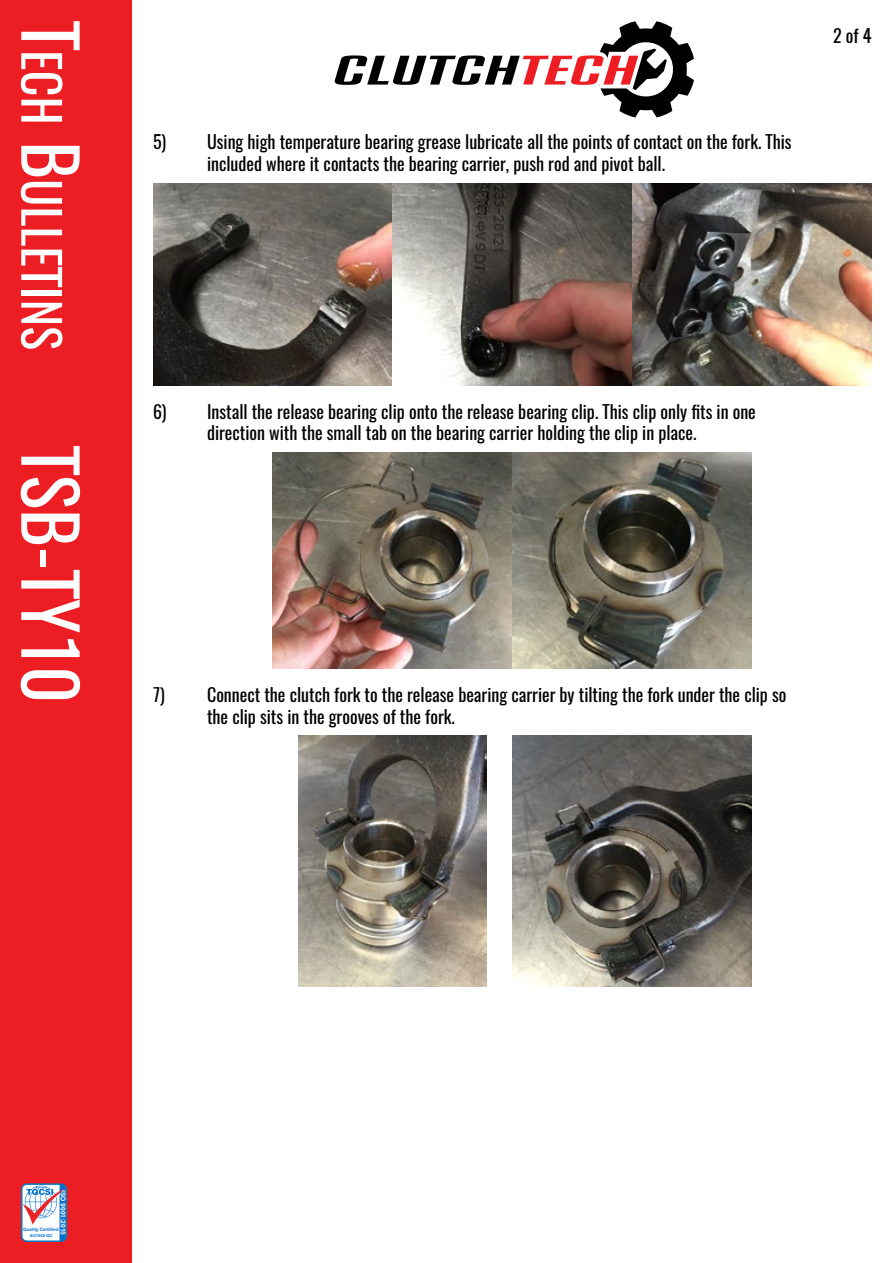
<style>
.page{position:relative;width:893px;height:1263px;background:#fff}
.page>*{position:absolute;margin:0;border:0;box-sizing:border-box;transform-origin:0 0}
.t1{font:72px "Oswald";color:#fff}
.t2{font:50.4px "Oswald";color:#fff}
.t3{font:18px/21.6px "Oswald";color:#000}
.t4{font:700 6.75px "Arial";color:#fff}
.t5{font:700 4.5px "Arial";color:#0070ce}
.t6{font:700 4.2px "Arial";color:#0070ce}
.s1{font-size:72px}
</style>
<div class="page">
<div style="left:0;top:0;width:132px;height:1263px;background:#ed1d24"></div>
<svg style="left:21px;top:1183px;width:46px;height:59px;background:#b0bfd9"></svg>
<svg style="left:334px;top:21px;width:360px;height:96px"></svg>
<img style="left:153px;top:183px;width:719px;height:202px">
<img style="left:272px;top:452px;width:480px;height:217px">
<img style="left:298px;top:736px;width:188px;height:250px">
<img style="left:512px;top:736px;width:240px;height:250px">
<h2 class="t2" style="left:87px;top:21px;width:330px;rotate:90deg"><span class="s1">T</span>ech <span class="s1">B</span>ulletins</h2>
<h1 class="t1" style="left:115px;top:446px;width:258px;rotate:90deg">TSB-TY10</h1>
<p class="t3" style="left:207px;top:130px;width:586px;text-indent:-54px">5) Using high temperature bearing grease lubricate all the points of contact on the fork. This included where it contacts the bearing carrier, push rod and pivot ball.</p>
<p class="t3" style="left:833px;top:23px;width:40px">2 of 4</p>
<p class="t3" style="left:153px;top:399px;width:604px;text-align:center">6) Install the release bearing clip onto the release bearing clip. This clip only fits in one direction with the small tab on the bearing carrier holding the clip in place.</p>
<p class="t3" style="left:207px;top:682px;width:581px;text-indent:-54px">7) Connect the clutch fork to the release bearing carrier by tilting the fork under the clip so the clip sits in the grooves of the fork.</p>
<p class="t4" style="left:68px;top:1190px;width:47px;rotate:90deg">ISO 9001:2015</p>
<p class="t5" style="left:23px;top:1227px;width:37px">Quality Certified</p>
<p class="t6" style="left:30px;top:1233px;width:24px">AU1045-QC</p>
</div>
